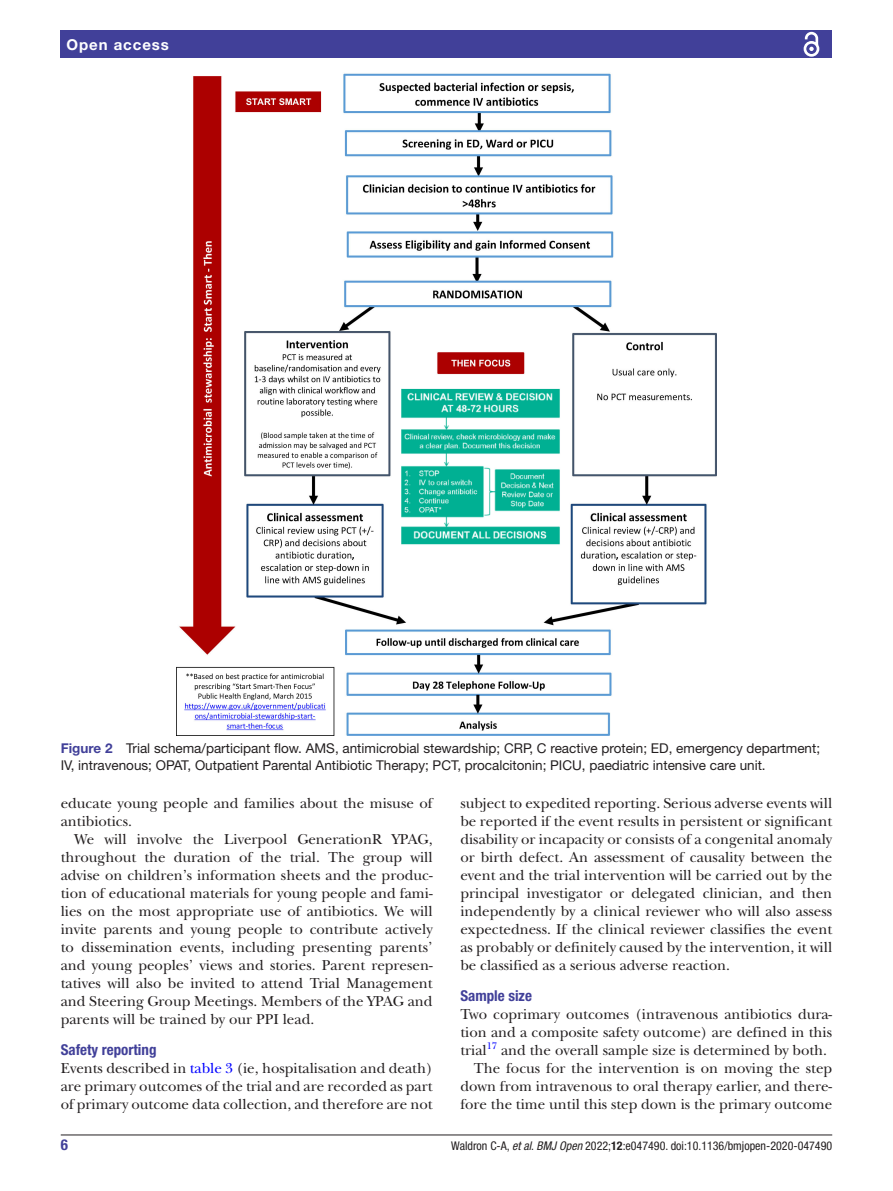
<style>
.page{position:relative;width:893px;height:1191px;background:#fff}
.page>*{position:absolute;margin:0;border:0;box-sizing:border-box;transform-origin:0 0}
.t1{font:15px/18px "New Baskerville";color:#231f20;text-align:justify}
.t2{font:700 condensed 15px "Helvetica Neue LT Std";color:#414099}
.t3{font:700 15px "Helvetica Neue LT Std";letter-spacing:.065em;color:#fff}
.t4{font:13.5px/16.2px "Helvetica Neue LT Std";color:#231f20}
.t5{font:condensed 12px "Helvetica Neue LT Std";color:#231f20}
.t6{font:9.9px "New Baskerville";color:#00f}
.s1{font-weight:700;color:#414099}
.s2{color:#00f}
.s3{font-style:italic}
.s4{font-weight:700}
</style>
<div class="page">
<hr style="left:61px;top:1134px;width:771px;height:1px;background:#231f20">
<div style="left:61px;top:31px;width:771px;height:27px;background:#414099"></div>
<svg style="left:803px;top:31px;width:17px;height:26px"></svg>
<img style="left:176px;top:73px;width:540px;height:662px">
<p class="t3" style="left:66px;top:35px;width:104px">Open access</p>
<p class="t4" style="left:61px;top:740px;width:761px"><span class="s1">Figure 2</span> Trial schema/participant flow. AMS, antimicrobial stewardship; CRP, C reactive protein; ED, emergency department;<br>IV, intravenous; OPAT, Outpatient Parental Antibiotic Therapy; PCT, procalcitonin; PICU, paediatric intensive care unit.</p>
<p class="t1" style="left:61px;top:794px;width:373px">educate young people and families about the misuse of antibiotics.</p>
<p class="t1" style="left:61px;top:830px;width:373px;text-indent:14px">We will involve the Liverpool GenerationR YPAG, throughout the duration of the trial. The group will advise on children’s information sheets and the produc&shy;tion of educational materials for young people and fami&shy;lies on the most appropriate use of antibiotics. We will invite parents and young people to contribute actively to dissemination events, including presenting parents’ and young peoples’ views and stories. Parent represen&shy;tatives will also be invited to attend Trial Management and Steering Group Meetings. Members of the YPAG and parents will be trained by our PPI lead.</p>
<p class="t2" style="left:61px;top:1041px;width:97px">Safety reporting</p>
<p class="t1" style="left:61px;top:1059px;width:373px">Events described in <span class="s2">table 3</span> (ie, hospitalisation and death) are primary outcomes of the trial and are recorded as part of primary outcome data collection, and therefore are not</p>
<p class="t1" style="left:460px;top:794px;width:373px">subject to expedited reporting. Serious adverse events will be reported if the event results in persistent or significant disability or incapacity or consists of a congenital anomaly or birth defect. An assessment of causality between the event and the trial intervention will be carried out by the principal investigator or delegated clinician, and then independently by a clinical reviewer who will also assess expectedness. If the clinical reviewer classifies the event as probably or definitely caused by the intervention, it will be classified as a serious adverse reaction.</p>
<p class="t2" style="left:460px;top:987px;width:73px">Sample size</p>
<p class="t1" style="left:460px;top:1005px;width:373px">Two coprimary outcomes (intravenous antibiotics dura&shy;tion and a composite safety outcome) are defined in this trial</p>
<p class="t6" style="left:487px;top:1039px;width:12px">17</p>
<p class="t1" style="left:501px;top:1041px;width:328px">and the overall sample size is determined by both.</p>
<p class="t1" style="left:474px;top:1059px;width:360px">The focus for the intervention is on moving the step</p>
<p class="t1" style="left:460px;top:1077px;width:373px">down from intravenous to oral therapy earlier, and there-</p>
<p class="t1" style="left:460px;top:1095px;width:373px">fore the time until this step down is the primary outcome</p>
<p class="t2" style="left:61px;top:1135px;width:9px">6</p>
<p class="t5" style="left:451px;top:1138px;width:382px">Waldron C-A, <span class="s3">et al</span>. <span class="s3">BMJ Open</span> 2022;<span class="s4">12</span>:e047490. doi:10.1136/bmjopen-2020-047490</p>
</div>
